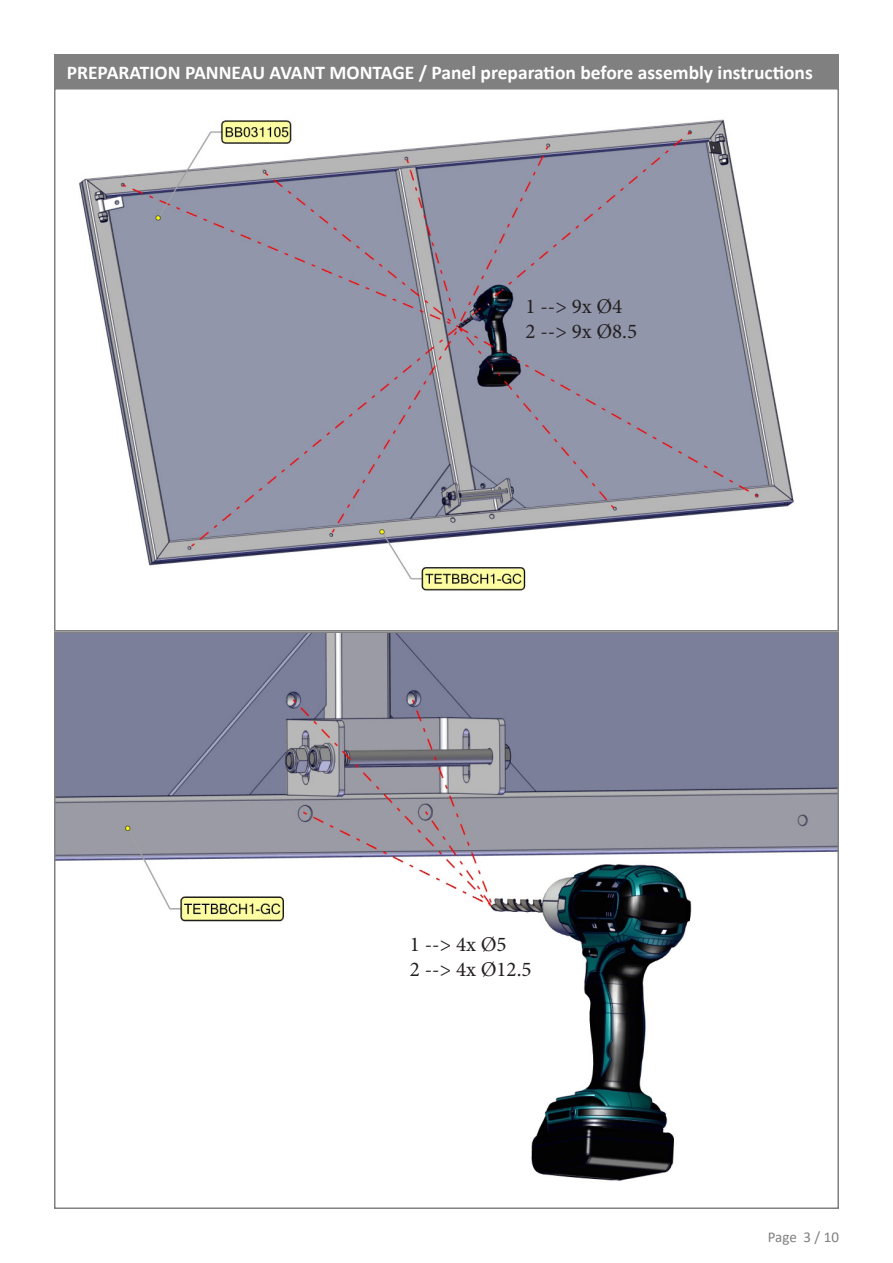
<style>
.page{position:relative;width:893px;height:1263px;background:#fff}
.page>*{position:absolute;margin:0;border:0;box-sizing:border-box;transform-origin:0 0}
.t1{font:21px "Minion Pro";color:#231f20}
.t2{font:700 19.5px "Calibri";color:#fff}
.t3{font:15px "Calibri";letter-spacing:-.005em;color:#808080}
</style>
<div class="page">
<img style="left:57px;top:119px;width:779px;height:1062px">
<div style="left:54px;top:54px;width:785px;height:34px;background:#808080"></div>
<p class="t2" style="left:67px;top:59px;width:748px">PREPARATION PANNEAU AVANT MONTAGE / Panel preparation before assembly instructions</p>
<p class="t1" style="left:526px;top:292px;width:98px">1 --&gt; 9x Ø4</p>
<p class="t1" style="left:526px;top:317px;width:113px">2 --&gt; 9x Ø8.5</p>
<p class="t1" style="left:410px;top:930px;width:98px">1 --&gt; 4x Ø5</p>
<p class="t1" style="left:410px;top:956px;width:123px">2 --&gt; 4x Ø12.5</p>
<p class="t3" style="left:768px;top:1226px;width:73px">Page 3 / 10</p>
</div>
